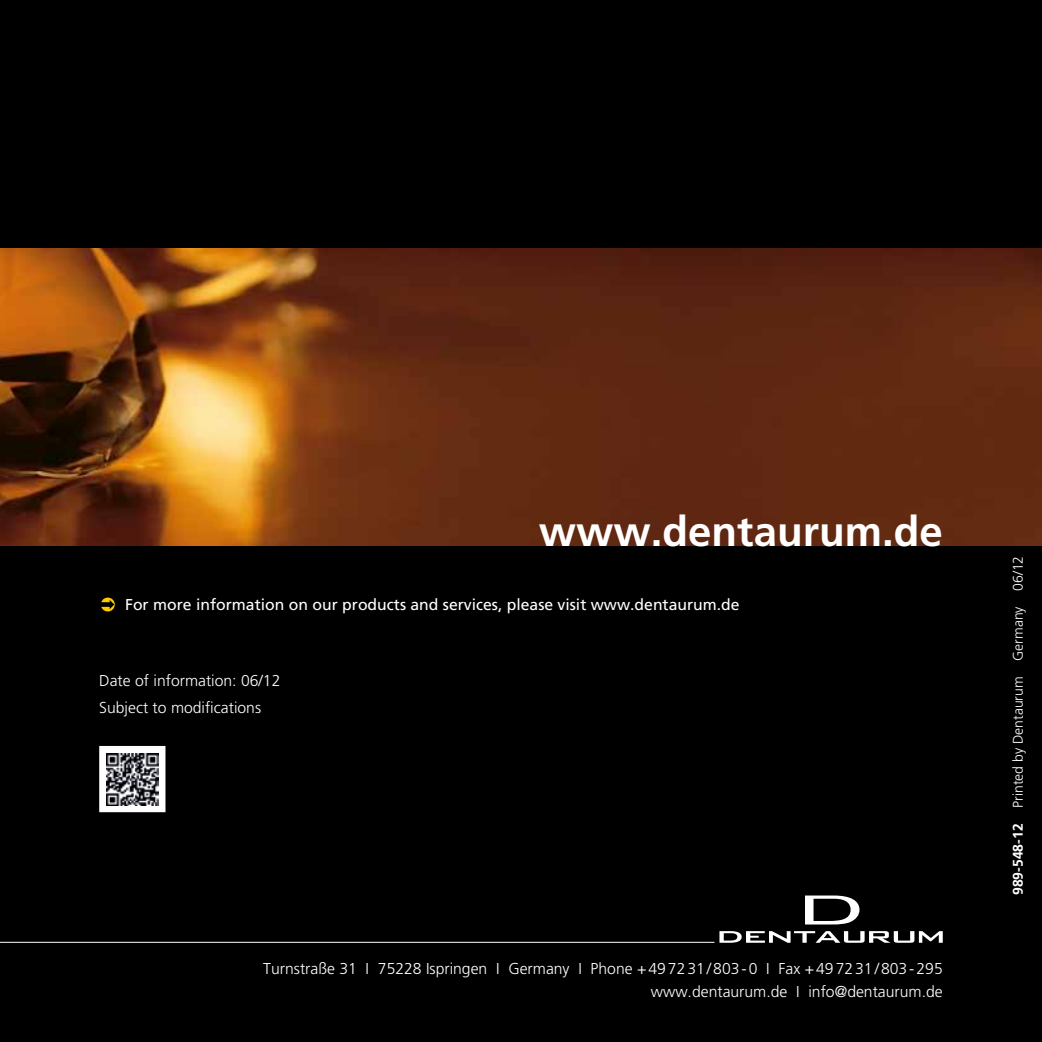
<style>
.page{position:relative;width:1042px;height:1042px;background:#000}
.page>*{position:absolute;margin:0;border:0;box-sizing:border-box;transform-origin:0 0}
.t1{font:700 42px "Frutiger LT Std";color:#fff}
.t2{font:300 15.75px/22.8px "Frutiger LT Std";color:#fff;text-align:right}
.t3{font:15.75px "Frutiger LT Std";color:#fff}
.t4{font:300 14px "Frutiger LT Std";color:#fff}
.s1{font-weight:700}
</style>
<div class="page">
<hr style="left:0;top:942px;width:714px;height:1px;background:#fff">
<svg style="left:719px;top:931px;width:224px;height:12px"></svg>
<svg style="left:805px;top:895px;width:54px;height:29px"></svg>
<div style="left:100px;top:747px;width:65px;height:64px;background:#fff"></div>
<img style="left:106px;top:753px;width:53px;height:53px">
<div style="left:99px;top:746px;width:66px;height:66px;border:2px solid #fff"></div>
<img style="left:0;top:248px;width:1042px;height:298px">
<h1 class="t1" style="left:539px;top:507px;width:405px">www.dentaurum.de</h1>
<p class="t3" style="left:125px;top:595px;width:616px">For more information on our products and services, please visit www.dentaurum.de</p>
<p class="t2" style="left:99px;top:666px;width:183px;line-height:27.7px;text-align:left">Date of information: 06/12<br>Subject to modifications</p>
<p class="t2" style="left:263px;top:958px;width:681px">Turnstraße 31 I 75228 Ispringen I Germany I Phone +497231/803-0 I Fax +497231/803-295 www.dentaurum.de I info@dentaurum.de</p>
<p class="t4" style="left:1010px;top:895px;width:341px;rotate:-90deg"><span class="s1">989-548-12</span> Printed by Dentaurum Germany 06/12</p>
</div>
